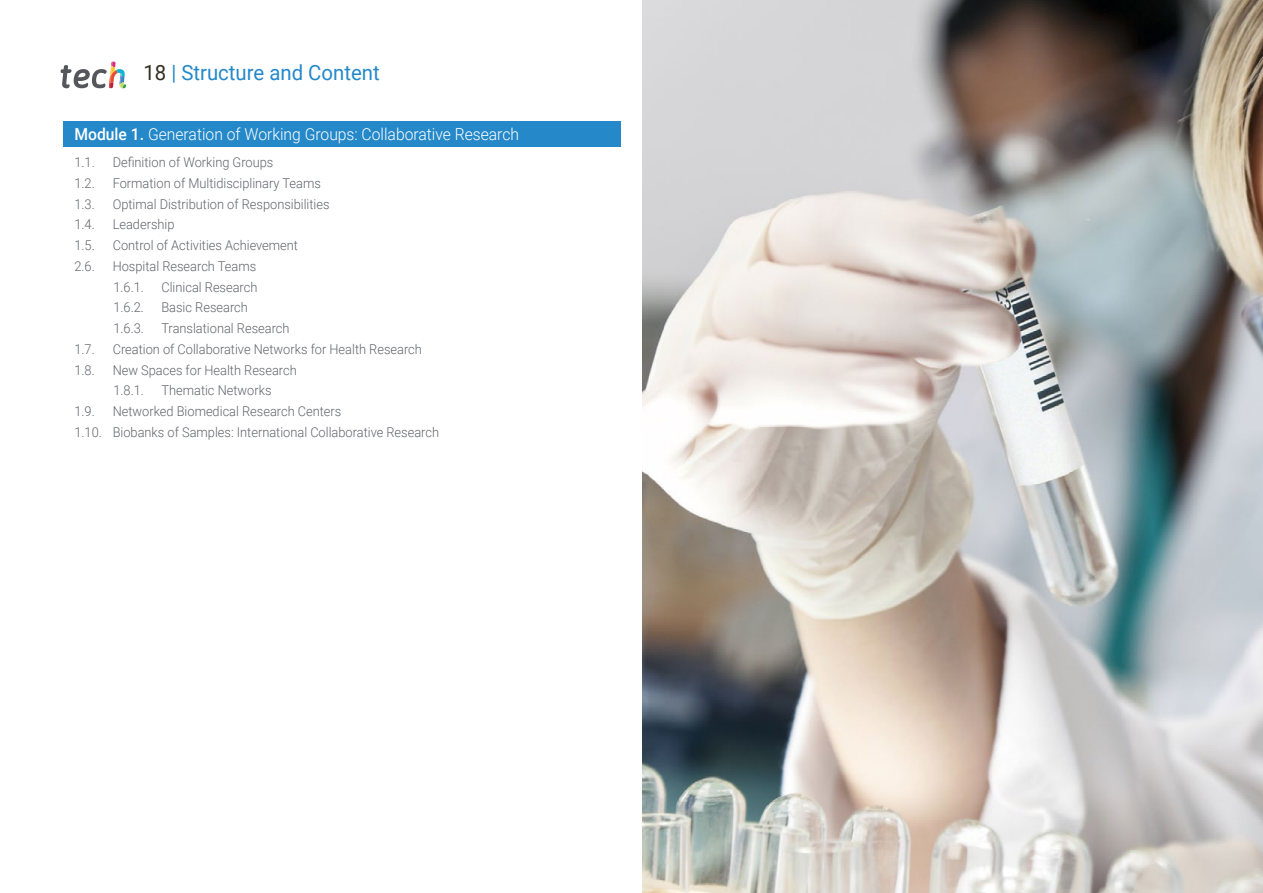
<style>
.page{position:relative;width:1263px;height:893px;background:#fff}
.page>*{position:absolute;margin:0;border:0;box-sizing:border-box;transform-origin:0 0}
.t1{font:21px "Roboto";color:#2488c9}
.t2{font:300 16.5px "Roboto";color:#fff;scale:.95 1}
.t3{font:300 13.5px/20.7px "Roboto";color:#61646a;scale:.95 1}
.s1{color:#312e20}
.s2{font-weight:500}
</style>
<div class="page">
<svg style="left:61px;top:62px;width:65px;height:27px"></svg>
<div style="left:63px;top:121px;width:558px;height:25px;background:#2488c9"></div>
<img style="left:642px;top:0;width:621px;height:893px">
<h1 class="t1" style="left:144px;top:57px;width:238px"><span class="s1">18</span> | Structure and Content</h1>
<p class="t2" style="left:74px;top:123px;width:470px"><span class="s2">Module 1.</span> Generation of Working Groups: Collaborative Research</p>
<p class="t3" style="left:74px;top:151px;width:23px">1.1.</p>
<p class="t3" style="left:113px;top:151px;width:171px">Definition of Working Groups</p>
<p class="t3" style="left:74px;top:172px;width:23px">1.2.</p>
<p class="t3" style="left:113px;top:172px;width:221px">Formation of Multidisciplinary Teams</p>
<p class="t3" style="left:74px;top:193px;width:23px">1.3.</p>
<p class="t3" style="left:113px;top:193px;width:230px">Optimal Distribution of Responsibilities</p>
<p class="t3" style="left:74px;top:214px;width:23px">1.4.</p>
<p class="t3" style="left:113px;top:214px;width:67px">Leadership</p>
<p class="t3" style="left:74px;top:234px;width:23px">1.5.</p>
<p class="t3" style="left:113px;top:234px;width:197px">Control of Activities Achievement</p>
<p class="t3" style="left:74px;top:255px;width:23px">2.6.</p>
<p class="t3" style="left:113px;top:255px;width:153px">Hospital Research Teams<br>1.6.1.</p>
<p class="t3" style="left:161px;top:276px;width:103px">Clinical Research</p>
<p class="t3" style="left:113px;top:297px;width:34px">1.6.2.</p>
<p class="t3" style="left:161px;top:297px;width:92px">Basic Research</p>
<p class="t3" style="left:113px;top:317px;width:34px">1.6.3.</p>
<p class="t3" style="left:161px;top:317px;width:136px">Translational Research</p>
<p class="t3" style="left:74px;top:338px;width:23px">1.7.</p>
<p class="t3" style="left:113px;top:338px;width:327px">Creation of Collaborative Networks for Health Research</p>
<p class="t3" style="left:74px;top:359px;width:23px">1.8.</p>
<p class="t3" style="left:113px;top:359px;width:195px">New Spaces for Health Research<br>1.8.1.</p>
<p class="t3" style="left:161px;top:380px;width:117px">Thematic Networks</p>
<p class="t3" style="left:74px;top:400px;width:385px;text-indent:38px">Networked Biomedical Research Centers<br>1.10. Biobanks of Samples: International Collaborative Research</p>
<p class="t3" style="left:74px;top:400px;width:23px">1.9.</p>
</div>
